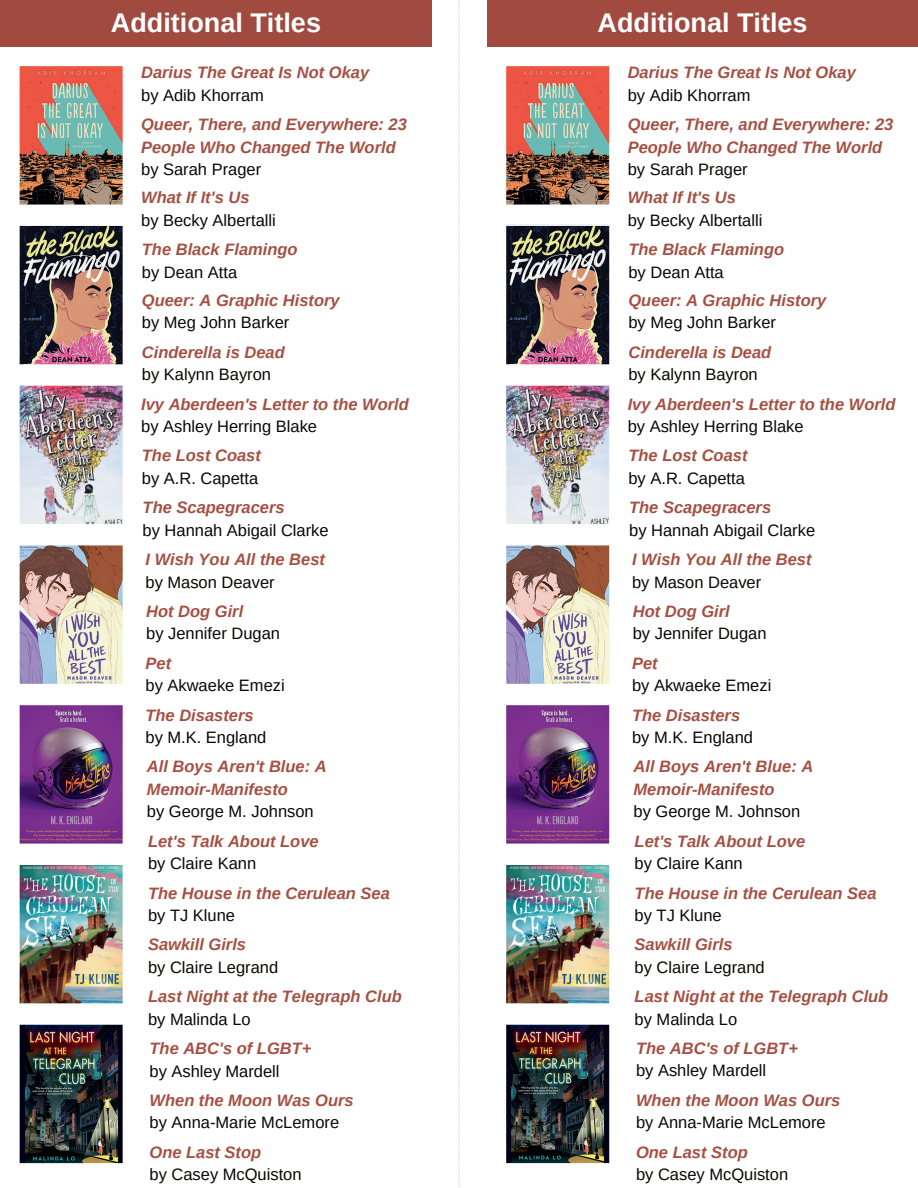
<style>
.page{position:relative;width:918px;height:1188px;background:#fff}
.page>*{position:absolute;margin:0;border:0;box-sizing:border-box;transform-origin:0 0}
.t1{font:700 27px "Arimo";color:#fff}
.t2{font:italic 700 16.5px/22.5px "Arimo";color:#a55042}
.t3{font:16.5px "Arimo";color:#080704}
</style>
<div class="page">
<svg style="left:458px;top:0;width:2px;height:1187px"></svg>
<div style="left:0;top:0;width:432px;height:46px;background:#a04a40"></div>
<img style="left:19px;top:66px;width:104px;height:139px">
<img style="left:19px;top:225px;width:104px;height:140px">
<img style="left:19px;top:385px;width:104px;height:139px">
<img style="left:19px;top:545px;width:104px;height:139px">
<img style="left:19px;top:705px;width:104px;height:139px">
<img style="left:19px;top:865px;width:104px;height:139px">
<img style="left:19px;top:1024px;width:104px;height:140px">
<div style="left:487px;top:0;width:431px;height:46px;background:#a04a40"></div>
<img style="left:506px;top:66px;width:104px;height:139px">
<img style="left:505px;top:224px;width:106px;height:141px">
<img style="left:506px;top:385px;width:104px;height:139px">
<img style="left:506px;top:545px;width:104px;height:139px">
<img style="left:506px;top:705px;width:104px;height:139px">
<img style="left:506px;top:865px;width:104px;height:139px">
<img style="left:506px;top:1024px;width:104px;height:140px">
<h1 class="t1" style="left:111px;top:4px;width:212px">Additional Titles</h1>
<p class="t2" style="left:141px;top:62px;width:230px">Darius The Great Is Not Okay</p>
<p class="t3" style="left:141px;top:85px;width:124px">by Adib Khorram</p>
<p class="t2" style="left:141px;top:114px;width:267px">Queer, There, and Everywhere: 23<br>People Who Changed The World</p>
<p class="t3" style="left:141px;top:159px;width:122px">by Sarah Prager</p>
<p class="t2" style="left:141px;top:187px;width:110px">What If It's Us</p>
<p class="t3" style="left:141px;top:210px;width:136px">by Becky Albertalli</p>
<p class="t2" style="left:142px;top:239px;width:157px">The Black Flamingo</p>
<p class="t3" style="left:142px;top:262px;width:97px">by Dean Atta</p>
<p class="t2" style="left:142px;top:289px;width:199px">Queer: A Graphic History</p>
<p class="t3" style="left:142px;top:312px;width:149px">by Meg John Barker</p>
<p class="t2" style="left:142px;top:341px;width:144px">Cinderella is Dead</p>
<p class="t3" style="left:142px;top:364px;width:131px">by Kalynn Bayron</p>
<p class="t2" style="left:141px;top:393px;width:269px">Ivy Aberdeen's Letter to the World</p>
<p class="t3" style="left:141px;top:416px;width:177px">by Ashley Herring Blake</p>
<p class="t2" style="left:142px;top:445px;width:121px">The Lost Coast</p>
<p class="t3" style="left:142px;top:468px;width:118px">by A.R. Capetta</p>
<p class="t2" style="left:143px;top:497px;width:144px">The Scapegracers</p>
<p class="t3" style="left:143px;top:520px;width:188px">by Hannah Abigail Clarke</p>
<p class="t2" style="left:146px;top:548px;width:181px">I Wish You All the Best</p>
<p class="t3" style="left:146px;top:571px;width:131px">by Mason Deaver</p>
<p class="t2" style="left:146px;top:600px;width:99px">Hot Dog Girl</p>
<p class="t3" style="left:146px;top:623px;width:135px">by Jennifer Dugan</p>
<p class="t2" style="left:146px;top:652px;width:27px">Pet</p>
<p class="t3" style="left:146px;top:675px;width:141px">by Akwaeke Emezi</p>
<p class="t2" style="left:146px;top:704px;width:110px">The Disasters</p>
<p class="t3" style="left:146px;top:727px;width:122px">by M.K. England</p>
<p class="t2" style="left:147px;top:756px;width:181px">All Boys Aren't Blue: A<br>Memoir-Manifesto</p>
<p class="t3" style="left:147px;top:801px;width:168px">by George M. Johnson</p>
<p class="t2" style="left:148px;top:830px;width:172px">Let's Talk About Love</p>
<p class="t3" style="left:148px;top:853px;width:110px">by Claire Kann</p>
<p class="t2" style="left:148px;top:882px;width:243px">The House in the Cerulean Sea</p>
<p class="t3" style="left:148px;top:905px;width:89px">by TJ Klune</p>
<p class="t2" style="left:148px;top:934px;width:100px">Sawkill Girls</p>
<p class="t3" style="left:148px;top:957px;width:132px">by Claire Legrand</p>
<p class="t2" style="left:148px;top:986px;width:255px">Last Night at the Telegraph Club</p>
<p class="t3" style="left:148px;top:1009px;width:104px">by Malinda Lo</p>
<p class="t2" style="left:150px;top:1037px;width:163px">The ABC's of LGBT+</p>
<p class="t3" style="left:150px;top:1060px;width:132px">by Ashley Mardell</p>
<p class="t2" style="left:150px;top:1089px;width:206px">When the Moon Was Ours</p>
<p class="t3" style="left:150px;top:1112px;width:191px">by Anna-Marie McLemore</p>
<p class="t2" style="left:150px;top:1141px;width:113px">One Last Stop</p>
<p class="t3" style="left:150px;top:1164px;width:154px">by Casey McQuiston</p>
<h1 class="t1" style="left:598px;top:4px;width:212px">Additional Titles</h1>
<p class="t2" style="left:628px;top:62px;width:230px">Darius The Great Is Not Okay</p>
<p class="t3" style="left:628px;top:85px;width:124px">by Adib Khorram</p>
<p class="t2" style="left:628px;top:114px;width:267px">Queer, There, and Everywhere: 23<br>People Who Changed The World</p>
<p class="t3" style="left:628px;top:159px;width:122px">by Sarah Prager</p>
<p class="t2" style="left:628px;top:187px;width:110px">What If It's Us</p>
<p class="t3" style="left:628px;top:210px;width:136px">by Becky Albertalli</p>
<p class="t2" style="left:628px;top:239px;width:157px">The Black Flamingo</p>
<p class="t3" style="left:628px;top:262px;width:97px">by Dean Atta</p>
<p class="t2" style="left:628px;top:289px;width:199px">Queer: A Graphic History</p>
<p class="t3" style="left:628px;top:312px;width:149px">by Meg John Barker</p>
<p class="t2" style="left:628px;top:341px;width:144px">Cinderella is Dead</p>
<p class="t3" style="left:628px;top:364px;width:131px">by Kalynn Bayron</p>
<p class="t2" style="left:628px;top:393px;width:269px">Ivy Aberdeen's Letter to the World</p>
<p class="t3" style="left:628px;top:416px;width:177px">by Ashley Herring Blake</p>
<p class="t2" style="left:628px;top:445px;width:121px">The Lost Coast</p>
<p class="t3" style="left:628px;top:468px;width:118px">by A.R. Capetta</p>
<p class="t2" style="left:629px;top:497px;width:144px">The Scapegracers</p>
<p class="t3" style="left:629px;top:520px;width:188px">by Hannah Abigail Clarke</p>
<p class="t2" style="left:632px;top:548px;width:181px">I Wish You All the Best</p>
<p class="t3" style="left:632px;top:571px;width:131px">by Mason Deaver</p>
<p class="t2" style="left:633px;top:600px;width:99px">Hot Dog Girl</p>
<p class="t3" style="left:633px;top:623px;width:135px">by Jennifer Dugan</p>
<p class="t2" style="left:632px;top:652px;width:27px">Pet</p>
<p class="t3" style="left:632px;top:675px;width:141px">by Akwaeke Emezi</p>
<p class="t2" style="left:632px;top:704px;width:110px">The Disasters</p>
<p class="t3" style="left:632px;top:727px;width:122px">by M.K. England</p>
<p class="t2" style="left:634px;top:756px;width:181px">All Boys Aren't Blue: A<br>Memoir-Manifesto</p>
<p class="t3" style="left:634px;top:801px;width:168px">by George M. Johnson</p>
<p class="t2" style="left:635px;top:830px;width:172px">Let's Talk About Love</p>
<p class="t3" style="left:635px;top:853px;width:110px">by Claire Kann</p>
<p class="t2" style="left:635px;top:882px;width:243px">The House in the Cerulean Sea</p>
<p class="t3" style="left:635px;top:905px;width:89px">by TJ Klune</p>
<p class="t2" style="left:635px;top:934px;width:100px">Sawkill Girls</p>
<p class="t3" style="left:635px;top:957px;width:132px">by Claire Legrand</p>
<p class="t2" style="left:635px;top:986px;width:255px">Last Night at the Telegraph Club</p>
<p class="t3" style="left:635px;top:1009px;width:104px">by Malinda Lo</p>
<p class="t2" style="left:636px;top:1037px;width:163px">The ABC's of LGBT+</p>
<p class="t3" style="left:636px;top:1060px;width:132px">by Ashley Mardell</p>
<p class="t2" style="left:636px;top:1089px;width:206px">When the Moon Was Ours</p>
<p class="t3" style="left:636px;top:1112px;width:191px">by Anna-Marie McLemore</p>
<p class="t2" style="left:636px;top:1141px;width:113px">One Last Stop</p>
<p class="t3" style="left:636px;top:1164px;width:154px">by Casey McQuiston</p>
</div>
